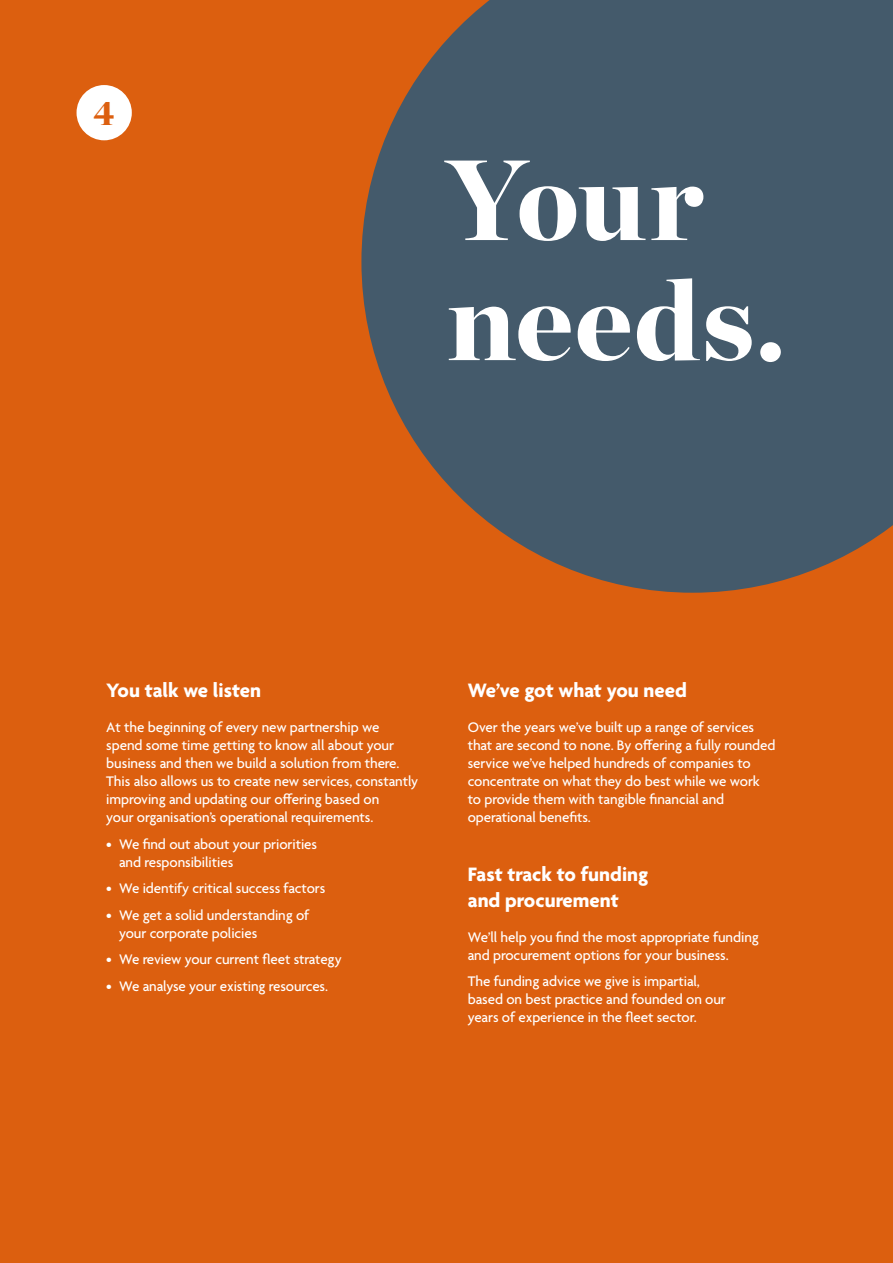
<style>
.page{position:relative;width:893px;height:1263px;background:#dc5f0f}
.page>*{position:absolute;margin:0;border:0;box-sizing:border-box;transform-origin:0 0}
.t1{font:900 114px/120px "Chronicle Display";letter-spacing:.01em;color:#fff}
.t2{font:900 34.5px "Chronicle Display";color:#dc5f0f}
.t3{font:700 21px/25.2px "Agenda";color:#fff}
.t4{font:500 15px/18px "Agenda";letter-spacing:-.005em;color:#fff}
</style>
<div class="page">
<svg style="left:361px;top:0;width:532px;height:593px;background:#565a5f"></svg>
<div style="left:77px;top:85px;width:55px;height:55px;background:#fff;border-radius:50%"></div>
<h2 class="t2" style="left:94px;top:84px;width:23px">4</h2>
<h1 class="t1" style="left:446px;top:132px;width:341px">Your needs.</h1>
<h3 class="t3" style="left:106px;top:679px;width:156px">You talk we listen</h3>
<p class="t4" style="left:106px;top:719px;width:313px">At the beginning of every new partnership we spend some time getting to know all about your business and then we build a solution from there.<br>This also allows us to create new services, constantly improving and updating our offering based on<br>your organisation’s operational requirements.</p>
<p class="t4" style="left:119px;top:836px;width:200px;text-indent:-13px">• We find out about your priorities and responsibilities</p>
<p class="t4" style="left:106px;top:880px;width:221px">• We identify critical success factors</p>
<p class="t4" style="left:119px;top:907px;width:192px;text-indent:-13px">• We get a solid understanding of your corporate policies</p>
<p class="t4" style="left:106px;top:951px;width:237px">• We review your current fleet strategy</p>
<p class="t4" style="left:106px;top:978px;width:223px">• We analyse your existing resources.</p>
<h3 class="t3" style="left:468px;top:679px;width:221px">We’ve got what you need</h3>
<p class="t4" style="left:468px;top:719px;width:309px">Over the years we’ve built up a range of services that are second to none. By offering a fully rounded service we’ve helped hundreds of companies to concentrate on what they do best while we work to provide them with tangible financial and operational benefits.</p>
<h3 class="t3" style="left:468px;top:863px;width:182px">Fast track to funding and procurement</h3>
<p class="t4" style="left:468px;top:929px;width:293px">We’ll help you find the most appropriate funding and procurement options for your business.</p>
<p class="t4" style="left:468px;top:973px;width:260px">The funding advice we give is impartial, based on best practice and founded on our years of experience in the fleet sector.</p>
</div>
